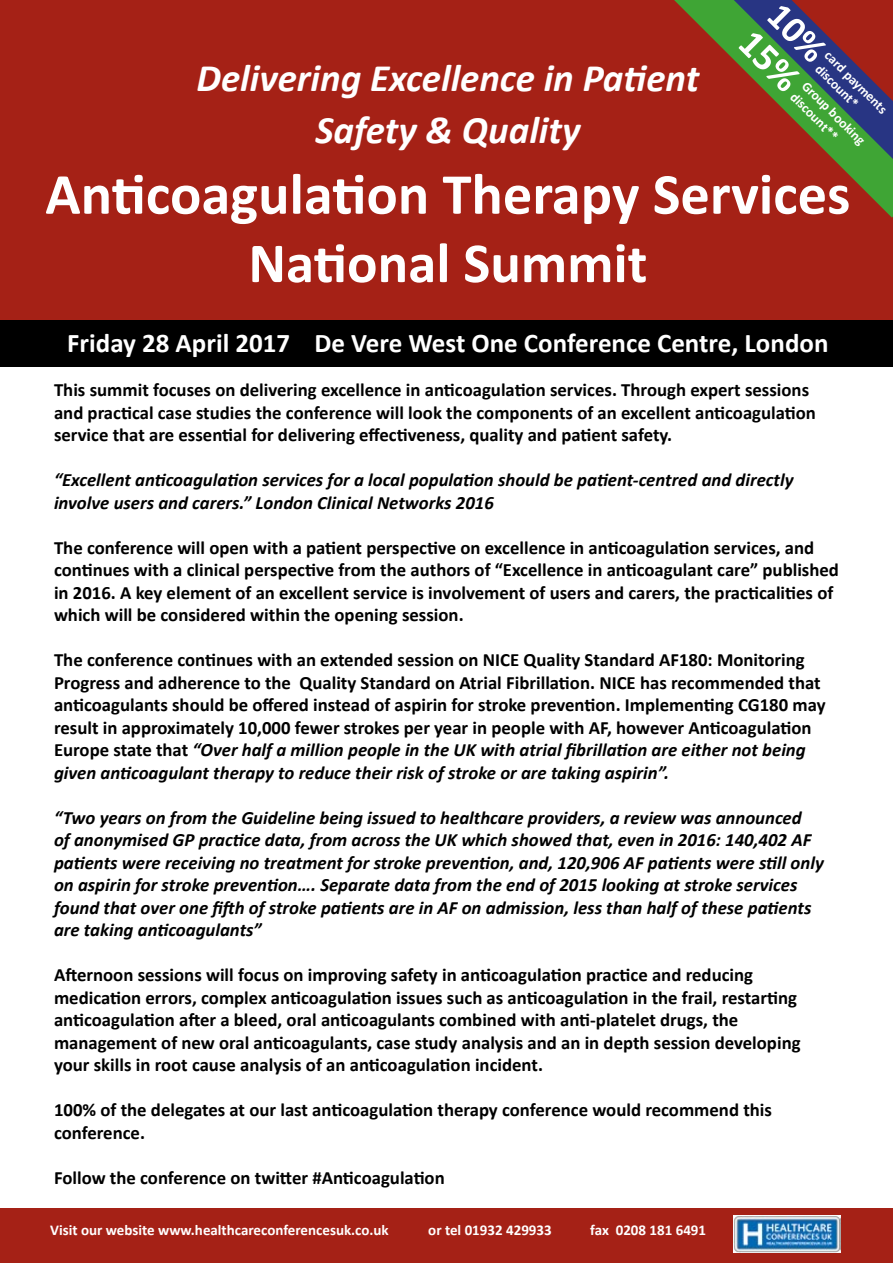
<style>
.page{position:relative;width:893px;height:1263px;background:#fff}
.page>*{position:absolute;margin:0;border:0;box-sizing:border-box;transform-origin:0 0}
.t1{font:700 58.5px "Calibri";color:#fff}
.t2{font:700 57px "Calibri";color:#fff}
.t3{font:italic 700 39px/52.5px "Calibri";color:#fff;text-align:center}
.t4{font:700 27px "Calibri";color:#fff}
.t5{font:700 18.75px/22.5px "Calibri";color:#000}
.t6{font:italic 700 18.75px/22.5px "Calibri";color:#000}
.t7{font:700 15px "Calibri";color:#fff}
.t8{font:700 13.5px/16.2px "Calibri";color:#fff}
.s1{font-style:italic}
</style>
<div class="page">
<div style="left:0;top:0;width:893px;height:344px;background:#a52116"></div>
<div style="left:0;top:321px;width:893px;height:46px;background:#000"></div>
<div style="left:0;top:1209px;width:893px;height:54px;background:#a52116"></div>
<img style="left:733px;top:1215px;width:107px;height:38px">
<svg style="left:674px;top:0;width:219px;height:218px"></svg>
<svg style="left:732px;top:0;width:161px;height:159px"></svg>
<p class="t8" style="left:833px;top:47px;width:84px;rotate:45deg">card payments discount*</p>
<h3 class="t3" style="left:196px;top:50px;width:504px">Delivering Excellence in Patient<br>Safety &amp; Quality</h3>
<h1 class="t1" style="left:45px;top:153px;width:807px">Anticoagulation Therapy Services</h1>
<h2 class="t2" style="left:248px;top:223px;width:400px">National Summit</h2>
<p class="t8" style="left:810px;top:77px;width:85px;rotate:45deg">Group booking discount**</p>
<h3 class="t4" style="left:67px;top:324px;width:763px">Friday 28 April 2017 De Vere West One Conference Centre, London</h3>
<p class="t5" style="left:54px;top:378px;width:763px">This summit focuses on delivering excellence in anticoagulation services. Through expert sessions and practical case studies the conference will look the components of an excellent anticoagulation service that are essential for delivering effectiveness, quality and patient safety.</p>
<p class="t6" style="left:54px;top:468px;width:741px">“Excellent anticoagulation services for a local population should be patient-centred and directly involve users and carers.” London Clinical Networks 2016</p>
<p class="t5" style="left:54px;top:535px;width:786px">The conference will open with a patient perspective on excellence in anticoagulation services, and continues with a clinical perspective from the authors of “Excellence in anticoagulant care” published in 2016. A key element of an excellent service is involvement of users and carers, the practicalities of which will be considered within the opening session.</p>
<p class="t5" style="left:54px;top:648px;width:773px">The conference continues with an extended session on NICE Quality Standard AF180: Monitoring Progress and adherence to the Quality Standard on Atrial Fibrillation. NICE has recommended that anticoagulants should be offered instead of aspirin for stroke prevention. Implementing CG180 may result in approximately 10,000 fewer strokes per year in people with AF, however Anticoagulation Europe state that <span class="s1">“Over half a million people in the UK with atrial fibrillation are either not being given anticoagulant therapy to reduce their risk of stroke or are taking aspirin”.</span></p>
<p class="t6" style="left:54px;top:805px;width:771px">“Two years on from the Guideline being issued to healthcare providers, a review was announced<br>of anonymised GP practice data, from across the UK which showed that, even in 2016: 140,402 AF patients were receiving no treatment for stroke prevention, and, 120,906 AF patients were still only on aspirin for stroke prevention…. Separate data from the end of 2015 looking at stroke services found that over one fifth of stroke patients are in AF on admission, less than half of these patients are taking anticoagulants”</p>
<p class="t5" style="left:54px;top:963px;width:748px">Afternoon sessions will focus on improving safety in anticoagulation practice and reducing medication errors, complex anticoagulation issues such as anticoagulation in the frail, restarting anticoagulation after a bleed, oral anticoagulants combined with anti-platelet drugs, the management of new oral anticoagulants, case study analysis and an in depth session developing your skills in root cause analysis of an anticoagulation incident.</p>
<p class="t5" style="left:54px;top:1098px;width:719px">100% of the delegates at our last anticoagulation therapy conference would recommend this conference.</p>
<p class="t5" style="left:54px;top:1165px;width:392px">Follow the conference on twitter #Anticoagulation</p>
<p class="t7" style="left:50px;top:1219px;width:340px">Visit our website www.healthcareconferencesuk.co.uk</p>
<p class="t7" style="left:428px;top:1219px;width:125px">or tel 01932 429933</p>
<p class="t7" style="left:590px;top:1219px;width:117px">fax 0208 181 6491</p>
</div>
